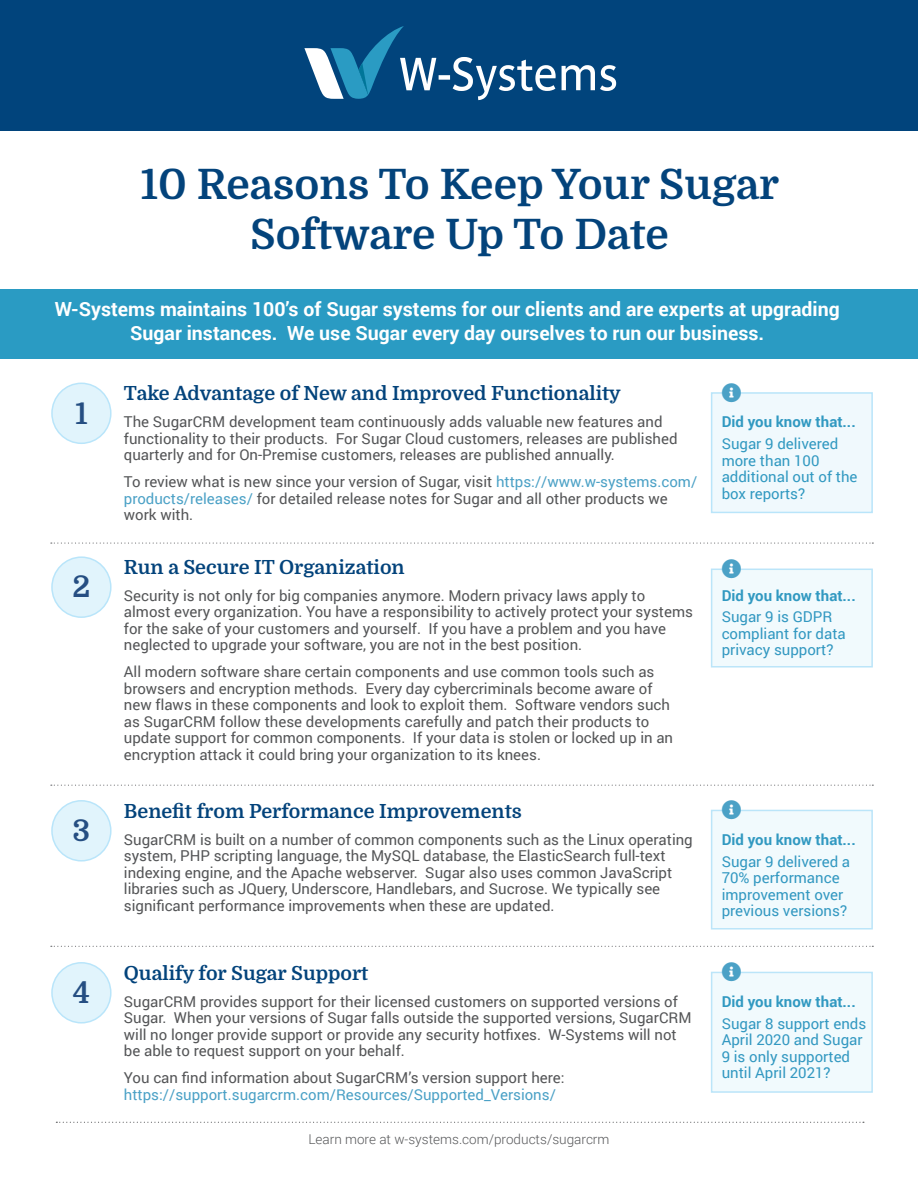
<style>
.page{position:relative;width:918px;height:1188px;background:#fff}
.page>*{position:absolute;margin:0;border:0;box-sizing:border-box;transform-origin:0 0}
.t1{font:700 42px/49.5px "Domine";color:#03437b;text-align:center}
.Body{font:700 30px "Domine";color:#254e82}
.Body-2{font:700 19.5px/23.4px "Roboto";color:#fff;text-align:center}
.Body-3{font:700 19.5px "Domine";color:#03437b}
.Body-4{font:19.5px "Font Awesome 5 Free Solid";color:#4ba1c6}
.Body-5{font:15px/16.5px "Roboto";color:#545557}
.Body-6{font:15px/16.5px "Roboto";color:#3298c1}
.Body-7{font:15px/16.5px "Roboto";color:#4ba1c6}
.Body-8{font:700 15px "Roboto";color:#3199c1}
.Body-9{font:15px/16.5px "Roboto";color:#3199c1}
.t2{font:300 13.5px "Roboto";color:#57585a}
.s1{color:#4ba1c6}
.s2{color:#545557}
</style>
<div class="page">
<div style="left:0;top:289px;width:918px;height:37px;background:#2a9bc3"></div>
<div style="left:0;top:0;width:918px;height:131px;background:#01447c"></div>
<svg style="left:56px;top:1122px;width:808px;height:1px"></svg>
<svg style="left:304px;top:26px;width:312px;height:74px"></svg>
<div style="left:0;top:323px;width:918px;height:36px;background:#2a9bc3"></div>
<div style="left:711px;top:392px;width:162px;height:121px;background:#f0f9fd;border:2px solid #b9e5fa"></div>
<div style="left:711px;top:569px;width:162px;height:99px;background:#f1fafd;border:2px solid #bbe5f9"></div>
<div style="left:711px;top:810px;width:162px;height:120px;background:#f1fafd;border:2px solid #bbe5f9"></div>
<div style="left:711px;top:972px;width:162px;height:121px;background:#f1fafd;border:2px solid #bbe5f9"></div>
<div style="left:52px;top:383px;width:59px;height:60px;background:#e1f4fc;border-radius:50%"></div>
<div style="left:51px;top:383px;width:61px;height:61px;border:2px solid #b9e5fa;border-radius:50%"></div>
<div style="left:52px;top:557px;width:59px;height:60px;background:#e1f4fc;border-radius:50%"></div>
<div style="left:51px;top:556px;width:61px;height:62px;border:2px solid #b9e5fa;border-radius:50%"></div>
<div style="left:52px;top:801px;width:59px;height:60px;background:#e1f4fc;border-radius:50%"></div>
<div style="left:51px;top:800px;width:61px;height:62px;border:2px solid #b9e5fa;border-radius:50%"></div>
<div style="left:52px;top:963px;width:59px;height:60px;background:#e1f4fc;border-radius:50%"></div>
<div style="left:51px;top:962px;width:61px;height:62px;border:2px solid #b9e5fa;border-radius:50%"></div>
<svg style="left:51px;top:543px;width:822px;height:1px"></svg>
<svg style="left:51px;top:946px;width:822px;height:1px"></svg>
<svg style="left:51px;top:785px;width:822px;height:1px"></svg>
<svg style="left:722px;top:392px;width:19px;height:8px"></svg>
<svg style="left:722px;top:568px;width:19px;height:9px"></svg>
<svg style="left:722px;top:809px;width:19px;height:9px"></svg>
<svg style="left:722px;top:971px;width:19px;height:9px"></svg>
<p class="t1" style="left:141px;top:160px;width:640px">10 Reasons To Keep Your Sugar<br>Software Up To Date</p>
<p class="Body-2" style="left:55px;top:297px;width:786px">W-Systems maintains 100’s of Sugar systems for our clients and are experts at upgrading<br>Sugar instances. We use Sugar every day ourselves to run our business.</p>
<p class="Body" style="left:75px;top:397px;width:14px">1</p>
<p class="Body" style="left:72px;top:570px;width:19px">2</p>
<p class="Body" style="left:73px;top:814px;width:19px">3</p>
<p class="Body" style="left:73px;top:976px;width:19px">4</p>
<p class="Body-3" style="left:124px;top:383px;width:499px">Take Advantage of New and Improved Functionality</p>
<p class="Body-5" style="left:124px;top:413px;width:555px">The SugarCRM development team continuously adds valuable new features and functionality to their products. For Sugar Cloud customers, releases are published quarterly and for On-Premise customers, releases are published annually.</p>
<p class="Body-5" style="left:124px;top:473px;width:575px">To review what is new since your version of Sugar, visit <span class="s1">https://www.w-systems.com/ products/releases/</span> for detailed release notes for Sugar and all other products we work with.</p>
<p class="Body-3" style="left:124px;top:556px;width:282px">Run a Secure IT Organization</p>
<p class="Body-5" style="left:124px;top:587px;width:571px">Security is not only for big companies anymore. Modern privacy laws apply to almost every organization. You have a responsibility to actively protect your systems for the sake of your customers and yourself. If you have a problem and you have neglected to upgrade your software, you are not in the best position.</p>
<p class="Body-5" style="left:124px;top:663px;width:551px">All modern software share certain components and use common tools such as browsers and encryption methods. Every day cybercriminals become aware of new flaws in these components and look to exploit them. Software vendors such as SugarCRM follow these developments carefully and patch their products to update support for common components. If your data is stolen or locked up in an encryption attack it could bring your organization to its knees.</p>
<p class="Body-3" style="left:124px;top:800px;width:399px">Benefit from Performance Improvements</p>
<p class="Body-5" style="left:124px;top:830px;width:570px">SugarCRM is built on a number of common components such as the Linux operating system, PHP scripting language, the MySQL database, the ElasticSearch full-text indexing engine, and the Apache webserver. Sugar also uses common JavaScript libraries such as JQuery, Underscore, Handlebars, and Sucrose. We typically see significant performance improvements when these are updated.</p>
<p class="Body-3" style="left:124px;top:962px;width:246px">Qualify for Sugar Support</p>
<p class="Body-5" style="left:124px;top:992px;width:569px">SugarCRM provides support for their licensed customers on supported versions of Sugar. When your versions of Sugar falls outside the supported versions, SugarCRM will no longer provide support or provide any security hotfixes. W-Systems will not be able to request support on your behalf.</p>
<p class="Body-7" style="left:124px;top:1069px;width:442px"><span class="s2">You can find information about SugarCRM’s version support here: </span>https://support.sugarcrm.com/Resources/Supported_Versions/</p>
<p class="t2" style="left:308px;top:1129px;width:303px">Learn more at w-systems.com/products/sugarcrm</p>
<p class="Body-4" style="left:722px;top:383px;width:21px">■□●</p>
<p class="Body-8" style="left:722px;top:411px;width:136px">Did you know that...</p>
<p class="Body-9" style="left:722px;top:435px;width:137px">Sugar 9 delivered more than 100 additional out of the box reports?</p>
<p class="Body-4" style="left:722px;top:559px;width:21px">■□●</p>
<p class="Body-8" style="left:722px;top:585px;width:136px">Did you know that...</p>
<p class="Body-6" style="left:722px;top:608px;width:126px">Sugar 9 is GDPR compliant for data privacy support?</p>
<p class="Body-4" style="left:722px;top:800px;width:21px">■□●</p>
<p class="Body-8" style="left:722px;top:829px;width:136px">Did you know that...</p>
<p class="Body-6" style="left:722px;top:853px;width:130px">Sugar 9 delivered a<br>70% performance improvement over previous versions?</p>
<p class="Body-4" style="left:722px;top:962px;width:21px">■□●</p>
<p class="Body-8" style="left:722px;top:991px;width:136px">Did you know that...</p>
<p class="Body-6" style="left:722px;top:1014px;width:146px">Sugar 8 support ends<br>April 2020 and Sugar<br>9 is only supported until April 2021?</p>
</div>
